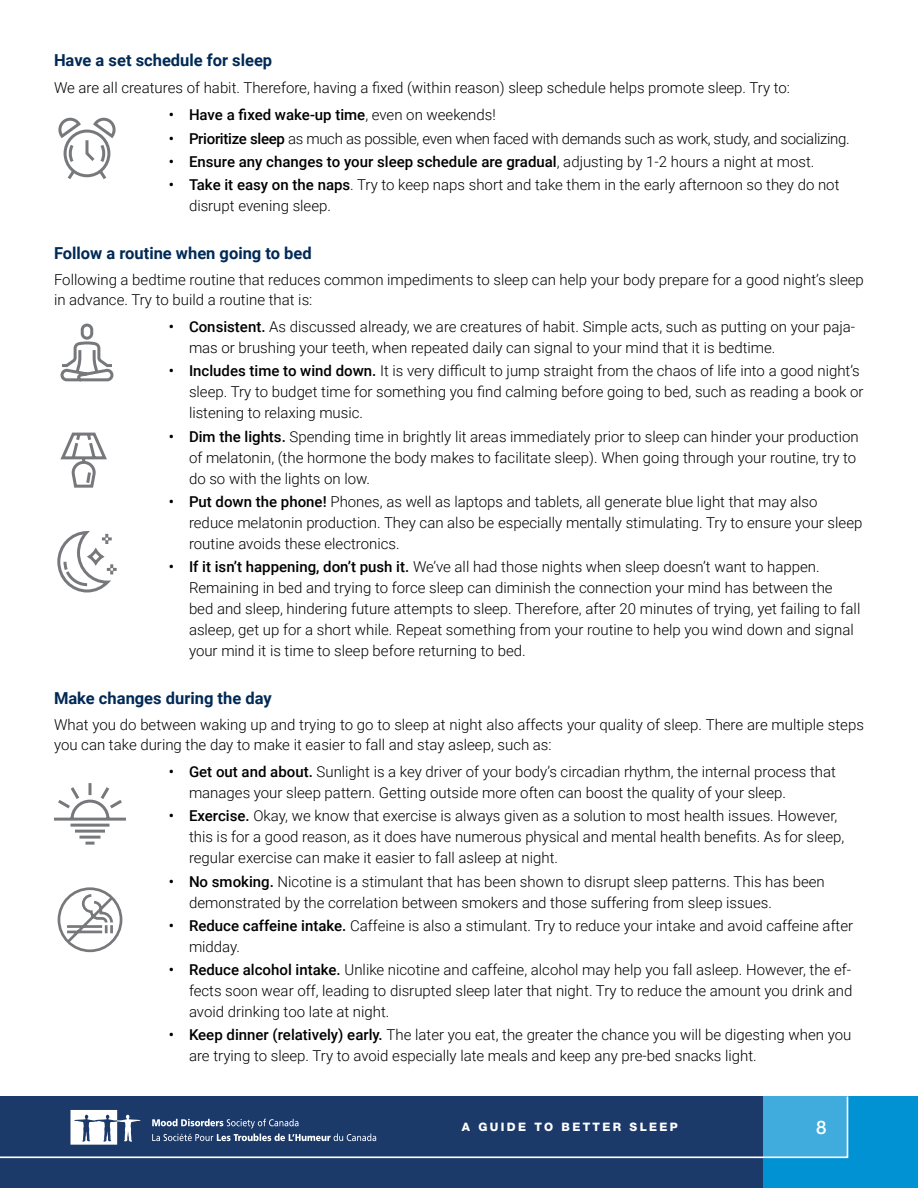
<style>
.page{position:relative;width:918px;height:1188px;background:#fff}
.page>*{position:absolute;margin:0;border:0;box-sizing:border-box;transform-origin:0 0}
.t1{font:500 18.6px "Helvetica Neue LT Std";color:#fff}
.t2{font:700 16.5px "Roboto";color:#002955}
.t3{font:300 15px/21px "Roboto";color:#000}
.t4{font:500 15px "Roboto";color:#000}
.t5{font:300 15px "Roboto";letter-spacing:-.02em;color:#000}
.t6{font:800 11.7px "Helvetica Neue LT Std";letter-spacing:.2em;color:#fff}
.s1{font-weight:300}
.s2{font-weight:500}
</style>
<div class="page">
<div style="left:0;top:1096px;width:918px;height:92px;background:#1b3a6a"></div>
<div style="left:764px;top:1096px;width:154px;height:92px;background:#0092d3"></div>
<svg style="left:0;top:1096px;width:849px;height:63px"></svg>
<svg style="left:152px;top:1119px;width:146px;height:9px"></svg>
<svg style="left:152px;top:1134px;width:224px;height:7px"></svg>
<svg style="left:70px;top:1110px;width:71px;height:35px"></svg>
<svg style="left:54px;top:783px;width:72px;height:62px"></svg>
<svg style="left:58px;top:117px;width:58px;height:62px"></svg>
<svg style="left:60px;top:432px;width:47px;height:56px"></svg>
<svg style="left:57px;top:530px;width:60px;height:63px"></svg>
<svg style="left:60px;top:323px;width:54px;height:59px"></svg>
<svg style="left:57px;top:887px;width:66px;height:66px"></svg>
<p class="t2" style="left:54px;top:49px;width:220px">Have a set schedule for sleep</p>
<p class="t3" style="left:54px;top:76px;width:738px">We are all creatures of habit. Therefore, having a fixed (within reason) sleep schedule helps promote sleep. Try to:</p>
<p class="t4" style="left:169px;top:105px;width:329px">• Have a fixed wake-up time<span class="s1">, even on weekends!</span></p>
<p class="t5" style="left:169px;top:128px;width:683px"><span class="s2">• Prioritize sleep</span> as much as possible, even when faced with demands such as work, study, and socializing.</p>
<p class="t4" style="left:169px;top:151px;width:647px">• Ensure any changes to your sleep schedule are gradual<span class="s1">, adjusting by 1-2 hours a night at most.</span></p>
<p class="t3" style="left:189px;top:173px;width:652px;text-indent:-20px"><span class="s2">• Take it easy on the naps</span>. Try to keep naps short and take them in the early afternoon so they do not disrupt evening sleep.</p>
<p class="t2" style="left:54px;top:241px;width:259px">Follow a routine when going to bed</p>
<p class="t3" style="left:54px;top:269px;width:811px;line-height:19.5px">Following a bedtime routine that reduces common impediments to sleep can help your body prepare for a good night’s sleep in advance. Try to build a routine that is:</p>
<p class="t3" style="left:189px;top:316px;width:668px;text-indent:-20px"><span class="s2">• Consistent.</span> As discussed already, we are creatures of habit. Simple acts, such as putting on your paja&shy;mas or brushing your teeth, when repeated daily can signal to your mind that it is bedtime.</p>
<p class="t3" style="left:189px;top:360px;width:676px;text-indent:-20px"><span class="s2">• Includes time to wind down.</span> It is very difficult to jump straight from the chaos of life into a good night’s sleep. Try to budget time for something you find calming before going to bed, such as reading a book or listening to relaxing music.</p>
<p class="t3" style="left:189px;top:425px;width:671px;text-indent:-20px"><span class="s2">• Dim the lights.</span> Spending time in brightly lit areas immediately prior to sleep can hinder your production of melatonin, (the hormone the body makes to facilitate sleep). When going through your routine, try to do so with the lights on low.</p>
<p class="t3" style="left:189px;top:490px;width:675px;text-indent:-20px"><span class="s2">• Put down the phone!</span> Phones, as well as laptops and tablets, all generate blue light that may also reduce melatonin production. They can also be especially mentally stimulating. Try to ensure your sleep routine avoids these electronics.</p>
<p class="t3" style="left:189px;top:556px;width:673px;text-indent:-20px"><span class="s2">• If it isn’t happening, don’t push it.</span> We’ve all had those nights when sleep doesn’t want to happen.<br>Remaining in bed and trying to force sleep can diminish the connection your mind has between the bed and sleep, hindering future attempts to sleep. Therefore, after 20 minutes of trying, yet failing to fall asleep, get up for a short while. Repeat something from your routine to help you wind down and signal your mind it is time to sleep before returning to bed.</p>
<p class="t2" style="left:54px;top:686px;width:219px">Make changes during the day</p>
<p class="t3" style="left:54px;top:714px;width:811px;line-height:19.5px">What you do between waking up and trying to go to sleep at night also affects your quality of sleep. There are multiple steps you can take during the day to make it easier to fall and stay asleep, such as:</p>
<p class="t3" style="left:189px;top:761px;width:649px;text-indent:-20px"><span class="s2">• Get out and about.</span> Sunlight is a key driver of your body’s circadian rhythm, the internal process that manages your sleep pattern. Getting outside more often can boost the quality of your sleep.</p>
<p class="t3" style="left:189px;top:805px;width:657px;text-indent:-20px"><span class="s2">• Exercise.</span> Okay, we know that exercise is always given as a solution to most health issues. However, this is for a good reason, as it does have numerous physical and mental health benefits. As for sleep, regular exercise can make it easier to fall asleep at night.</p>
<p class="t3" style="left:189px;top:870px;width:637px;text-indent:-20px"><span class="s2">• No smoking.</span> Nicotine is a stimulant that has been shown to disrupt sleep patterns. This has been demonstrated by the correlation between smokers and those suffering from sleep issues.</p>
<p class="t3" style="left:189px;top:914px;width:666px;text-indent:-20px"><span class="s2">• Reduce caffeine intake.</span> Caffeine is also a stimulant. Try to reduce your intake and avoid caffeine after midday.</p>
<p class="t3" style="left:189px;top:959px;width:665px;text-align:justify;text-indent:-20px"><span class="s2">• Reduce alcohol intake.</span> Unlike nicotine and caffeine, alcohol may help you fall asleep. However, the ef&shy;fects soon wear off, leading to disrupted sleep later that night. Try to reduce the amount you drink and avoid drinking too late at night.</p>
<p class="t3" style="left:189px;top:1024px;width:664px;text-indent:-20px"><span class="s2">• Keep dinner (relatively) early.</span> The later you eat, the greater the chance you will be digesting when you are trying to sleep. Try to avoid especially late meals and keep any pre-bed snacks light.</p>
<p class="t6" style="left:462px;top:1120px;width:217px">A GUIDE TO BETTER SLEEP</p>
<p class="t1" style="left:816px;top:1116px;width:12px">8</p>
</div>
